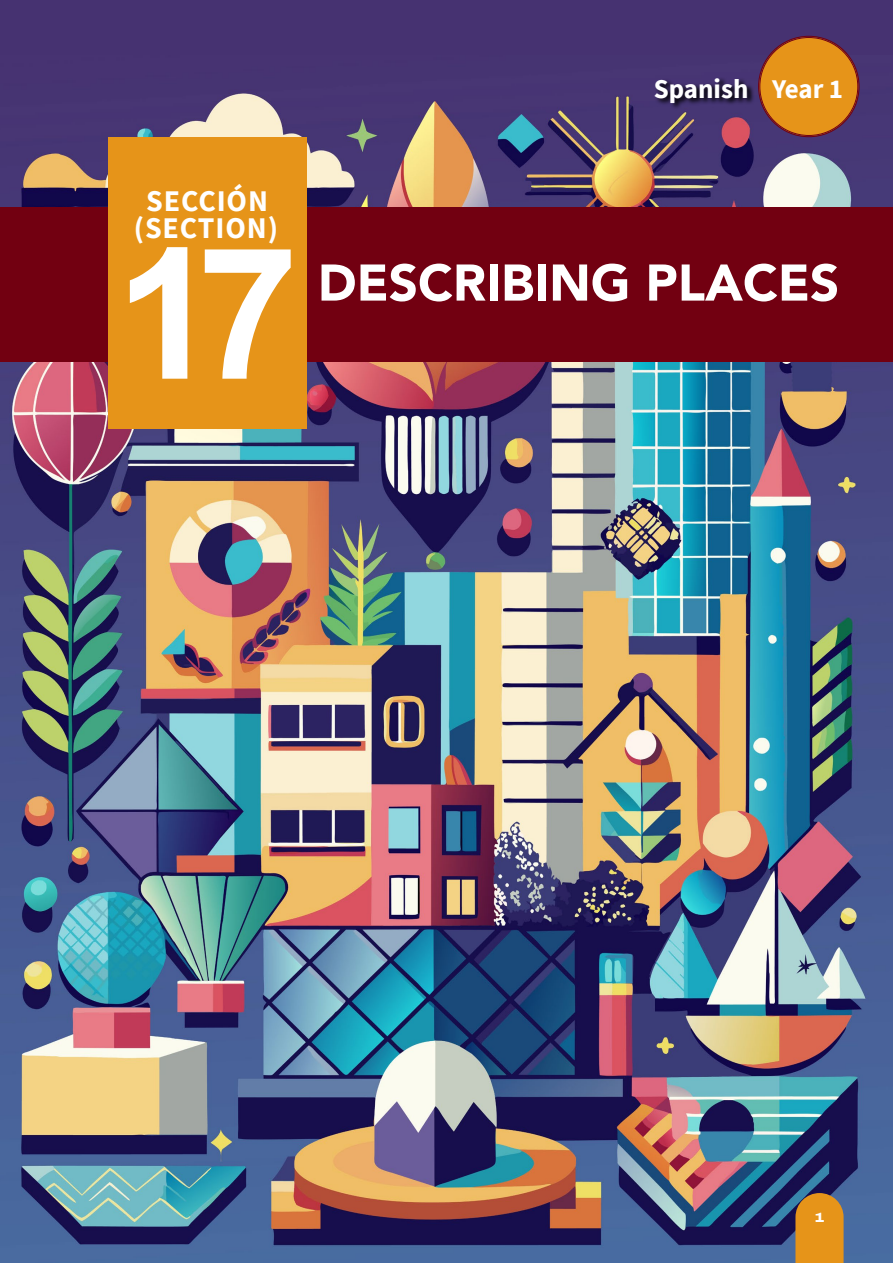
<style>
.page{position:relative;width:893px;height:1263px;background:#463271}
.page>*{position:absolute;margin:0;border:0;box-sizing:border-box;transform-origin:0 0}
.t1{font:700 183px "Arial";color:#fff}
.t2{font:900 51px "Avenir";color:#fff}
.t3{font:700 30px "Source Sans Pro";letter-spacing:.03em;color:#fff}
.t4{font:700 27px "Source Sans Pro";color:#fff}
.t5{font:800 13.5px "Archivo Expanded";color:#fff}
</style>
<div class="page">
<img style="left:0;top:55px;width:893px;height:1208px">
<div style="left:0;top:207px;width:893px;height:155px;background:#720011"></div>
<div style="left:108px;top:138px;width:198px;height:291px;background:#e69419"></div>
<svg style="left:653px;top:77px;width:101px;height:33px"></svg>
<div style="left:759px;top:37px;width:99px;height:99px;background:#e69419;border-radius:50%"></div>
<svg style="left:795px;top:1193px;width:49px;height:70px;background:#d68f24"></svg>
<p class="t4" style="left:654px;top:71px;width:191px">Spanish Year 1</p>
<p class="t3" style="left:146px;top:180px;width:123px">SECCIÓN</p>
<h1 class="t1" style="left:115px;top:194px;width:185px">17</h1>
<p class="t3" style="left:127px;top:180px;width:123px">SECTION</p>
<p class="t3" style="left:134px;top:208px;width:146px">(SECTION)</p>
<p class="t2" style="left:318px;top:239px;width:465px">A GEOGRAPHICAL</p>
<p class="t2" style="left:318px;top:239px;width:523px">DESCRIBING PLACES</p>
<p class="t5" style="left:815px;top:1207px;width:11px">1</p>
</div>
